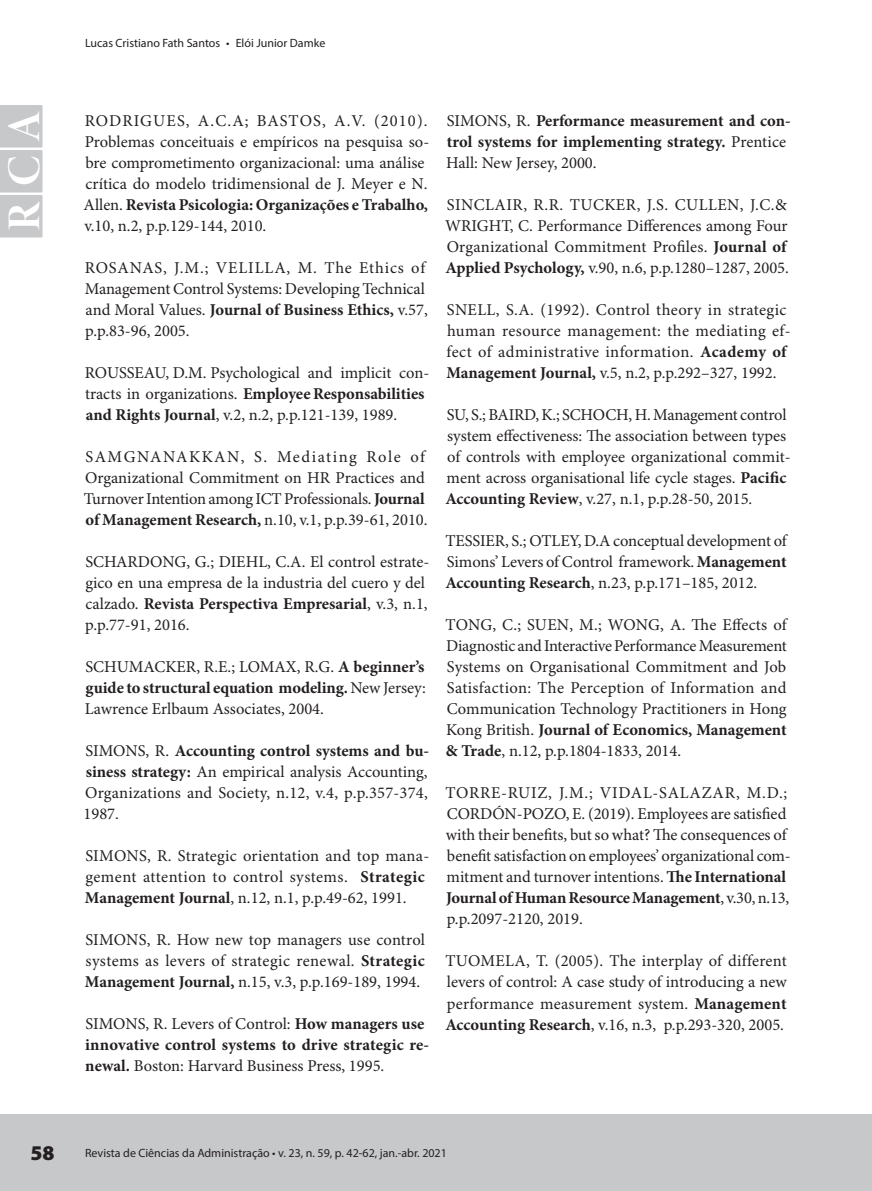
<style>
.page{position:relative;width:872px;height:1191px;background:#fff}
.page>*{position:absolute;margin:0;border:0;box-sizing:border-box;transform-origin:0 0}
.t1{font:46.8px "Minion Pro Bold Disp";color:#fff}
.t2{font:900 21px "Myriad Pro";color:#231f20}
.t3{font:16.5px/21px "Minion Pro";color:#231f20}
.t4{font:700 16.5px/21px "Minion Pro";color:#231f20}
.t5{font:16.5px/21px "Minion Pro";letter-spacing:.025em;color:#231f20}
.t6{font:12px "Myriad Pro";color:#231f20}
.s1{font-weight:700}
.s2{font-weight:400}
</style>
<div class="page">
<div style="left:0;top:1114px;width:872px;height:77px;background:#c7c8ca"></div>
<div style="left:0;top:105px;width:43px;height:132px;background:#c7c8ca"></div>
<p class="t6" style="left:85px;top:35px;width:242px">Lucas Cristiano Fath Santos • Elói Junior Damke</p>
<h1 class="t1" style="left:-4px;top:231px;width:121px;rotate:-90deg">RCA</h1>
<p class="t3" style="left:84px;top:111px;width:347px">RODRIGUES, A.C.A; BASTOS, A.V. (2010).<br>Problemas conceituais e empíricos na pesquisa so&shy;bre comprometimento organizacional: uma análise crítica do modelo tridimensional de J. Meyer e N.<br>Allen. <span class="s1">Revista Psicologia: Organizações e Trabalho, </span>v.10, n.2, p.p.129-144, 2010.</p>
<p class="t3" style="left:85px;top:258px;width:344px">ROSANAS, J.M.; VELILLA, M. The Ethics of Management Control Systems: Developing Technical and Moral Values. <span class="s1">Journal of Business Ethics,</span> v.57, p.p.83-96, 2005.</p>
<p class="t3" style="left:85px;top:363px;width:346px">ROUSSEAU, D.M. Psychological and implicit con&shy;tracts in organizations. <span class="s1">Employee Responsabilities and Rights Journal</span>, v.2, n.2, p.p.121-139, 1989.</p>
<p class="t3" style="left:84px;top:447px;width:345px">SAMGNANAKKAN, S. Mediating Role of Organizational Commitment on HR Practices and Turnover Intention among ICT Professionals. <span class="s1">Journal of Management Research,</span> n.10, v.1, p.p.39-61, 2010.</p>
<p class="t3" style="left:85px;top:552px;width:345px">SCHARDONG, G.; DIEHL, C.A. El control estrate&shy;gico en una empresa de la industria del cuero y del calzado. <span class="s1">Revista Perspectiva Empresarial</span>, v.3, n.1, p.p.77-91, 2016.</p>
<p class="t3" style="left:85px;top:657px;width:343px;text-align:justify">SCHUMACKER, R.E.; LOMAX, R.G. <span class="s1">A beginner’s guide to structural equation modeling.</span> New Jersey:<br>Lawrence Erlbaum Associates, 2004.</p>
<p class="t3" style="left:83px;top:741px;width:347px;text-align:justify">SIMONS, R. <span class="s1">Accounting control systems and bu&shy;siness strategy:</span> An empirical analysis Accounting, Organizations and Society, n.12, v.4, p.p.357-374, 1987.</p>
<p class="t3" style="left:85px;top:846px;width:346px">SIMONS, R. Strategic orientation and top mana&shy;gement attention to control systems. <span class="s1">Strategic<br>Management Journal</span>, n.12, n.1, p.p.49-62, 1991.</p>
<p class="t3" style="left:85px;top:930px;width:342px;text-align:justify">SIMONS, R. How new top managers use control systems as levers of strategic renewal. <span class="s1">Strategic Management Journal,</span> n.15, v.3, p.p.169-189, 1994.</p>
<p class="t4" style="left:85px;top:1014px;width:345px"><span class="s2">SIMONS, R. Levers of Control:</span> How managers use innovative control systems to drive strategic re&shy;newal. <span class="s2">Boston: Harvard Business Press, 1995.</span></p>
<p class="t4" style="left:446px;top:111px;width:346px"><span class="s2">SIMONS, R.</span> Performance measurement and con&shy;trol systems for implementing strategy. <span class="s2">Prentice<br>Hall: New Jersey, 2000.</span></p>
<p class="t3" style="left:445px;top:195px;width:345px">SINCLAIR, R.R. TUCKER, J.S. CULLEN, J.C.&amp; WRIGHT, C. Performance Differences among Four Organizational Commitment Profiles. <span class="s1">Journal of Applied Psychology,</span> v.90, n.6, p.p.1280–1287, 2005.</p>
<p class="t5" style="left:446px;top:300px;width:346px">SNELL, S.A. (1992). Control theory in strategic human resource management: the mediating ef&shy;fect of administrative information. <span class="s1">Academy of Management Journal,</span> v.5, n.2, p.p.292–327, 1992.</p>
<p class="t3" style="left:445px;top:405px;width:347px">SU, S.; BAIRD, K.; SCHOCH, H. Management control system effectiveness: The association between types of controls with employee organizational commit&shy;ment across organisational life cycle stages. <span class="s1">Pacific Accounting Review</span>, v.27, n.1, p.p.28-50, 2015.</p>
<p class="t3" style="left:445px;top:531px;width:343px;text-align:justify">TESSIER, S.; OTLEY, D.A conceptual development of Simons’ Levers of Control framework. <span class="s1">Management Accounting Research</span>, n.23, p.p.171–185, 2012.</p>
<p class="t3" style="left:445px;top:615px;width:343px;text-align:justify">TONG, C.; SUEN, M.; WONG, A. The Effects of Diagnostic and Interactive Performance Measurement Systems on Organisational Commitment and Job Satisfaction: The Perception of Information and Communication Technology Practitioners in Hong Kong British. <span class="s1">Journal of Economics, Management &amp; Trade</span>, n.12, p.p.1804-1833, 2014.</p>
<p class="t3" style="left:445px;top:783px;width:347px">TORRE-RUIZ, J.M.; VIDAL-SALAZAR, M.D.; CORDÓN-POZO, E. (2019). Employees are satisfied with their benefits, but so what? The consequences of benefit satisfaction on employees’ organizational com&shy;mitment and turnover intentions. <span class="s1">The International Journal of Human Resource Management</span>, v.30, n.13, p.p.2097-2120, 2019.</p>
<p class="t3" style="left:445px;top:951px;width:343px;text-align:justify">TUOMELA, T. (2005). The interplay of different levers of control: A case study of introducing a new performance measurement system. <span class="s1">Management Accounting Research</span>, v.16, n.3, p.p.293-320, 2005.</p>
<p class="t2" style="left:30px;top:1141px;width:26px">58</p>
<p class="t6" style="left:85px;top:1145px;width:363px">Revista de Ciências da Administração • v. 23, n. 59, p. 42-62, jan.-abr. 2021</p>
</div>
